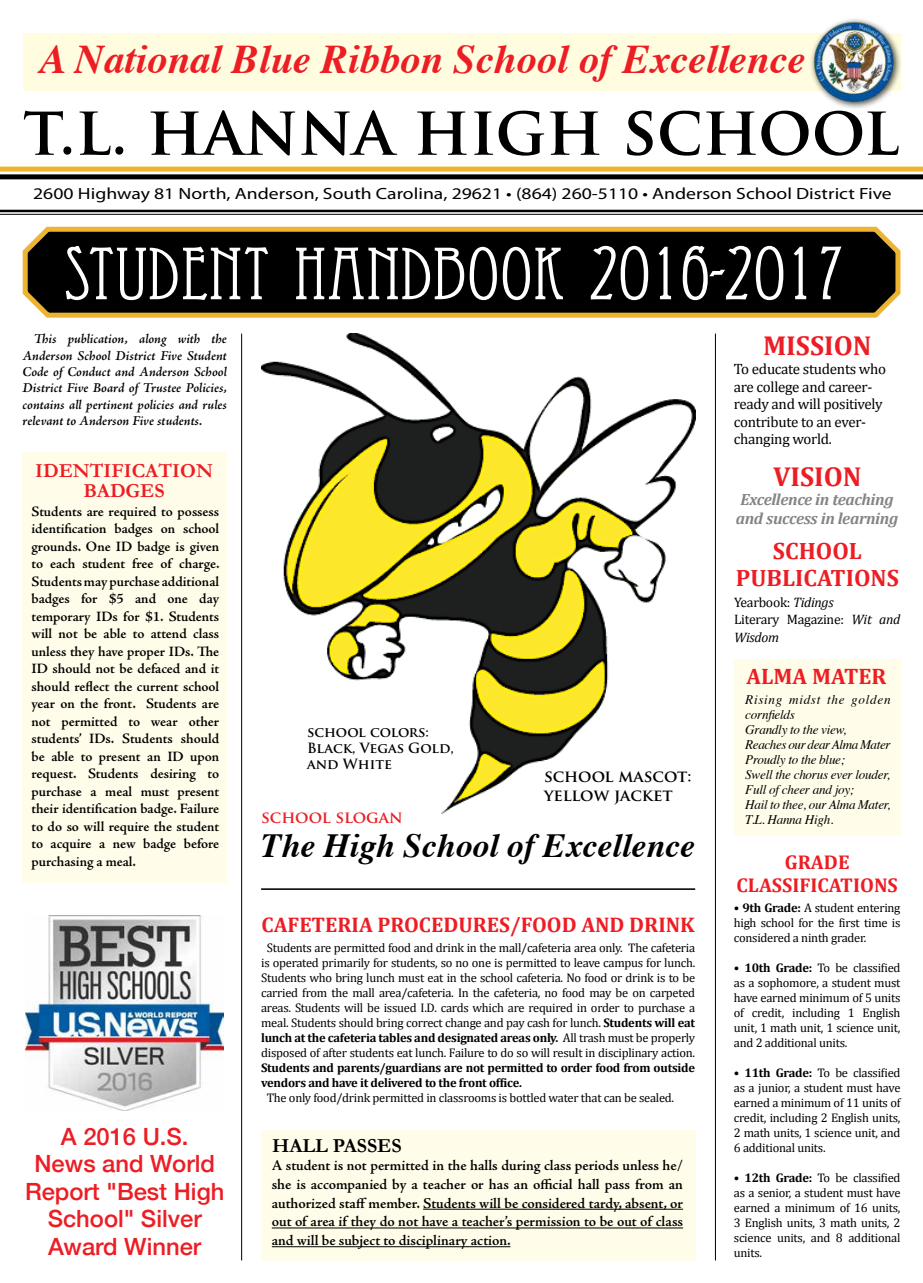
<style>
.page{position:relative;width:923px;height:1283px;background:#fff}
.page>*{position:absolute;margin:0;border:0;box-sizing:border-box;transform-origin:0 0}
.t1{font:72.75px "Eccentric Std";color:#fff;scale:1.12 1}
.t2{font:700 67.5px "Trajan Pro";color:#000;scale:.96 1}
.t3{font:italic 700 40.62px "Times";color:#ed1d24}
.t4{font:italic 700 33.75px "Times";color:#000}
.t5{font:700 27.5px "Cambria";color:#ed1d24}
.t6{font:500 23.75px/27.5px "Helvetica Neue";color:#ed1d24;text-align:center}
.t7{font:700 23.75px/26.2px "Cambria";color:#ed1d24;text-align:center}
.t8{font:700 22.5px "Cambria";color:#ed1d24}
.t9{font:700 21.25px "Cambria";color:#ed1d24}
.t10{font:700 20px/20px "Garamond";color:#ed1d24;text-align:center}
.t11{font:700 20px/22.5px "Cambria";color:#ed1d24;text-align:center}
.t12{font:700 20px "Garamond";color:#000}
.t13{font:16.25px "Myriad Pro";color:#000;scale:1.21 1}
.t14{font:italic 700 16.25px/18.8px "Cambria";letter-spacing:-.02em;color:#858387}
.t15{font:700 16.25px/19.5px "Trajan Pro";color:#000}
.t16{font:700 16.25px "Trajan Pro";color:#ed1d24}
.t17{font:600 15px/18.8px "Adobe Jenson Pro";color:#000;text-align:justify}
.t18{font:15px/17.5px "Cambria";letter-spacing:-.02em;color:#000}
.t19{font:600 14.38px/17.5px "Adobe Jenson Pro";letter-spacing:-.005em;color:#000;text-align:justify}
.t20{font:italic 600 13.75px/16.2px "Adobe Jenson Pro";letter-spacing:-.005em;color:#000;text-align:justify}
.t21{font:13.75px/17.5px "Cambria";letter-spacing:-.02em;color:#000}
.t22{font:700 13.75px/16.2px "Trajan Pro";color:#000}
.t23{font:italic 13.12px/15px "Times";letter-spacing:-.02em;color:#000}
.t24{font:12.5px/15px "Cambria";letter-spacing:-.02em;color:#000;text-align:justify}
.t25{font:700 12.5px/15px "Cambria";letter-spacing:-.02em;color:#000}
.s1{font-size:74.12px}
.s2{font-weight:700}
.s3{font-style:italic}
</style>
<div class="page">
<hr style="left:715px;top:333px;width:1px;height:927px;background:#000">
<hr style="left:241px;top:333px;width:1px;height:927px;background:#000">
<svg style="left:22px;top:226px;width:879px;height:92px;background:#655225"></svg>
<div style="left:61px;top:241px;width:788px;height:68px;background:#000"></div>
<div style="left:0;top:167px;width:922px;height:5px;background:#edb430"></div>
<div style="left:0;top:174px;width:922px;height:5px;background:#000"></div>
<hr style="left:0;top:210px;width:922px;height:2px;background:#000">
<hr style="left:0;top:214px;width:922px;height:1px;background:#000">
<div style="left:22px;top:452px;width:205px;height:431px;background:#fffde9"></div>
<div style="left:261px;top:1130px;width:434px;height:130px;background:#fffde9"></div>
<hr style="left:423px;top:1208px;width:260px;height:1px;background:#000">
<hr style="left:272px;top:1227px;width:411px;height:1px;background:#000">
<hr style="left:272px;top:1246px;width:238px;height:1px;background:#000">
<hr style="left:261px;top:888px;width:434px;height:1px;background:#000">
<hr style="left:261px;top:889px;width:434px;height:1px;background:#000">
<div style="left:734px;top:659px;width:166px;height:176px;background:#fffde9"></div>
<img style="left:261px;top:333px;width:434px;height:480px">
<div style="left:23px;top:33px;width:877px;height:58px;background:#fffcdf"></div>
<div style="left:809px;top:17px;width:93px;height:93px;background:#000;opacity:.75"></div>
<img style="left:813px;top:22px;width:80px;height:80px;border-radius:40px">
<img style="left:25px;top:915px;width:199px;height:195px">
<h3 class="t3" style="left:40px;top:21px;width:767px">A National Blue Ribbon School of Excellence</h3>
<h2 class="t2" style="left:23px;top:88px;width:914px">t.l. hanna high school</h2>
<h3 class="t13" style="left:33px;top:183px;width:711px">2600 Highway 81 North, Anderson, South Carolina, 29621 • (864) 260-5110 • Anderson School District Five</h3>
<h1 class="t1" style="left:64px;top:232px;width:700px">STUDENT HANDBOOK <span class="s1">2016-2017</span></h1>
<p class="t20" style="left:23px;top:332px;width:206px;text-indent:11px">This publication, along with the Anderson School District Five Student Code of Conduct and Anderson School District Five Board of Trustee Policies, contains all pertinent policies and rules relevant to Anderson Five students.</p>
<h3 class="t10" style="left:35px;top:460px;width:179px">IDENTIFICATION<br>BADGES</h3>
<p class="t19" style="left:31px;top:502px;width:190px">Students are required to possess identification badges on school grounds. One ID badge is given to each student free of charge.<br>Students may purchase additional badges for $5 and one day temporary IDs for $1. Students will not be able to attend class unless they have proper IDs. The ID should not be defaced and it should reflect the current school year on the front. Students are not permitted to wear other students’ IDs. Students should be able to present an ID upon request. Students desiring to purchase a meal must present their identification badge. Failure to do so will require the student to acquire a new badge before purchasing a meal.</p>
<h3 class="t6" style="left:25px;top:1120px;width:201px">A 2016 U.S.<br>News and World<br>Report "Best High<br>School" Silver<br>Award Winner</h3>
<p class="t22" style="left:307px;top:724px;width:148px">school colors:<br>Black, Vegas Gold, and White</p>
<h3 class="t16" style="left:261px;top:807px;width:143px">school slogan</h3>
<h3 class="t15" style="left:544px;top:766px;width:149px">school mascot: yellow jacket</h3>
<h3 class="t4" style="left:261px;top:814px;width:435px">The High School of Excellence</h3>
<h3 class="t9" style="left:261px;top:912px;width:434px">CAFETERIA PROCEDURES/FOOD AND DRINK</h3>
<p class="t24" style="left:261px;top:939px;width:435px;text-align:center">Students are permitted food and drink in the mall/cafeteria area only. The cafeteria is operated primarily for students, so no one is permitted to leave campus for lunch.<br>Students who bring lunch must eat in the school cafeteria. No food or drink is to be carried from the mall area/cafeteria. In the cafeteria, no food may be on carpeted areas. Students will be issued I.D. cards which are required in order to purchase a meal. Students should bring correct change and pay cash for lunch. <span class="s2">Students will eat lunch at the cafeteria tables and designated areas only.</span> All trash must be properly disposed of after students eat lunch. Failure to do so will result in disciplinary action.</p>
<p class="t25" style="left:261px;top:1059px;width:435px">Students and parents/guardians are not permitted to order food from outside vendors and have it delivered to the front office.</p>
<p class="t24" style="left:267px;top:1089px;width:409px">The only food/drink permitted in classrooms is bottled water that can be sealed.</p>
<h3 class="t12" style="left:272px;top:1133px;width:131px">HALL PASSES</h3>
<p class="t17" style="left:272px;top:1156px;width:413px">A student is not permitted in the halls during class periods unless he/ she is accompanied by a teacher or has an official hall pass from an authorized staff member. Students will be considered tardy, absent, or out of area if they do not have a teacher’s permission to be out of class and will be subject to disciplinary action.</p>
<h3 class="t5" style="left:763px;top:329px;width:110px">MISSION</h3>
<p class="t18" style="left:733px;top:360px;width:154px">To educate students who are college and career&shy;ready and will positively contribute to an ever&shy;changing world.</p>
<h3 class="t5" style="left:773px;top:460px;width:90px">VISION</h3>
<h3 class="t14" style="left:735px;top:490px;width:164px">Excellence in teaching and success in learning</h3>
<h3 class="t7" style="left:735px;top:537px;width:164px">SCHOOL<br>PUBLICATIONS</h3>
<p class="t21" style="left:734px;top:593px;width:168px">Yearbook: <span class="s3">Tidings<br></span>Literary Magazine: <span class="s3">Wit and<br>Wisdom</span></p>
<h3 class="t8" style="left:746px;top:663px;width:141px">ALMA MATER</h3>
<p class="t23" style="left:745px;top:691px;width:147px">Rising midst the golden cornfields<br>Grandly to the view,<br>Reaches our dear Alma Mater<br>Proudly to the blue;<br>Swell the chorus ever louder,<br>Full of cheer and joy;<br>Hail to thee, our Alma Mater,<br>T.L. Hanna High.</p>
<h3 class="t11" style="left:736px;top:850px;width:163px">GRADE<br>CLASSIFICATIONS</h3>
<p class="t24" style="left:733px;top:900px;width:168px"><span class="s2">• 9th Grade:</span> A student entering high school for the first time is considered a ninth grader.</p>
<p class="t24" style="left:733px;top:960px;width:168px"><span class="s2">• 10th Grade:</span> To be classified as a sophomore, a student must have earned minimum of 5 units of credit, including 1 English unit, 1 math unit, 1 science unit, and 2 additional units.</p>
<p class="t24" style="left:733px;top:1065px;width:168px"><span class="s2">• 11th Grade:</span> To be classified as a junior, a student must have earned a minimum of 11 units of credit, including 2 English units, 2 math units, 1 science unit, and 6 additional units.</p>
<p class="t24" style="left:733px;top:1170px;width:168px"><span class="s2">• 12th Grade:</span> To be classified as a senior, a student must have earned a minimum of 16 units, 3 English units, 3 math units, 2 science units, and 8 additional units.</p>
</div>
